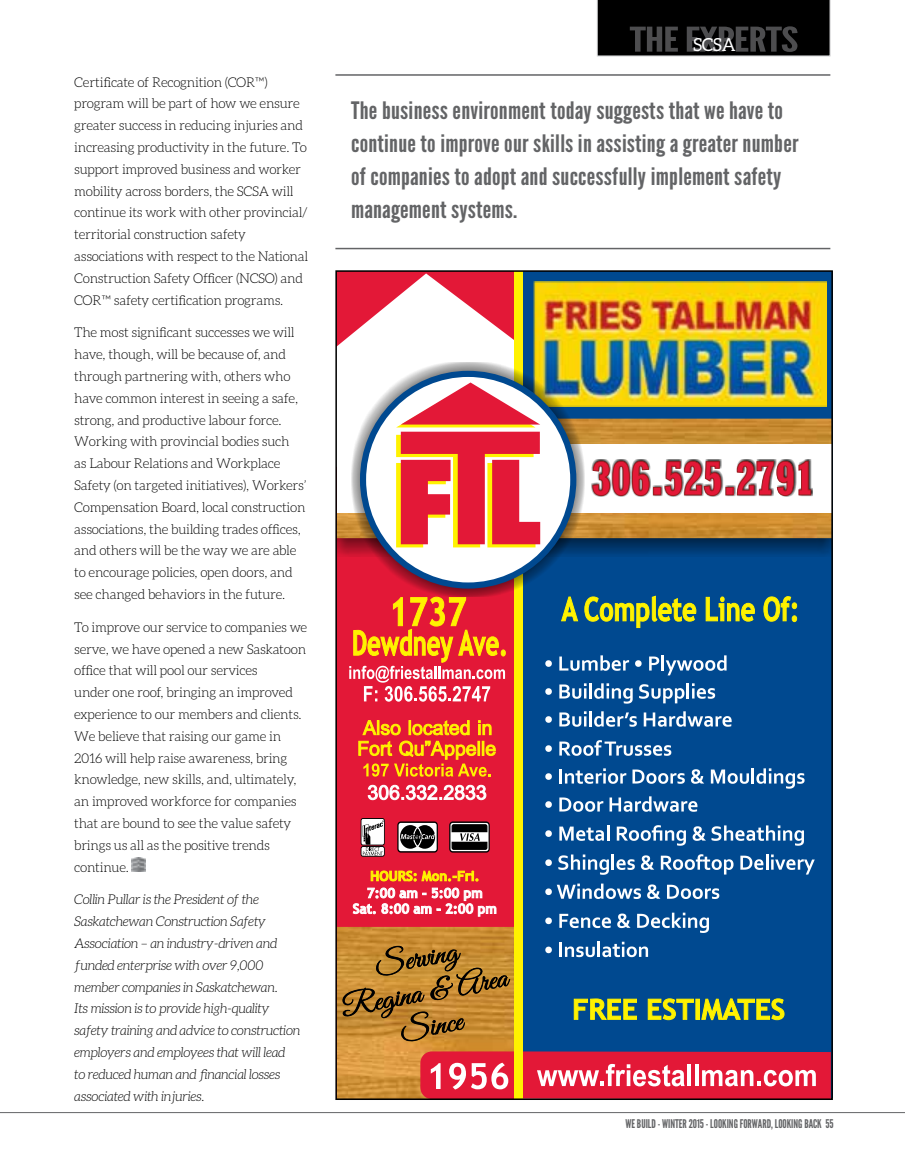
<style>
.page{position:relative;width:905px;height:1175px;background:#fff}
.page>*{position:absolute;margin:0;border:0;box-sizing:border-box;transform-origin:0 0}
.t1{font:34.05px "League Gothic";letter-spacing:-.02em;color:#4d4d4f;scale:1.5 1}
.t2{font:24px/33px "League Gothic";letter-spacing:.01em;color:#636466;scale:1.1 1}
.t3{font:18px "Aleo";color:#fff}
.t4{font:300 13.5px/21.8px "Aleo";letter-spacing:-.02em;color:#000}
.t5{font:italic 300 13.5px/21.8px "Aleo";letter-spacing:-.02em;color:#000}
.t6{font:12px "League Gothic";color:#636466}
</style>
<div class="page">
<hr style="left:0;top:1112px;width:904px;height:1px;background:#636466">
<div style="left:597px;top:0;width:233px;height:56px;background:#000"></div>
<div style="left:523px;top:271px;width:309px;height:826px;background:#004990"></div>
<div style="left:336px;top:271px;width:180px;height:827px;background:#e31837"></div>
<img style="left:338px;top:538px;width:491px;height:18px">
<img style="left:585px;top:418px;width:244px;height:120px">
<div style="left:337px;top:444px;width:495px;height:69px;background:#fff"></div>
<img style="left:338px;top:927px;width:176px;height:170px">
<div style="left:514px;top:271px;width:9px;height:827px;background:#fff200"></div>
<div style="left:591px;top:459px;width:221px;height:38px;background:#000;opacity:.98"></div>
<div style="left:653px;top:487px;width:7px;height:8px;background:#e31837"></div>
<div style="left:726px;top:487px;width:7px;height:8px;background:#e31837"></div>
<svg style="left:592px;top:461px;width:57px;height:35px;background:#c95362"></svg>
<div style="left:653px;top:487px;width:8px;height:8px;border:1px solid #a01b1f"></div>
<svg style="left:664px;top:461px;width:57px;height:35px;background:#c95b68"></svg>
<div style="left:725px;top:487px;width:8px;height:8px;border:1px solid #a01b1f"></div>
<svg style="left:737px;top:461px;width:74px;height:35px"></svg>
<svg style="left:574px;top:998px;width:62px;height:21px"></svg>
<svg style="left:648px;top:998px;width:45px;height:22px"></svg>
<div style="left:695px;top:999px;width:4px;height:20px;border:1px solid #fff200"></div>
<svg style="left:701px;top:998px;width:83px;height:22px"></svg>
<svg style="left:342px;top:945px;width:168px;height:96px;background:#ae7b2e"></svg>
<svg style="left:420px;top:1051px;width:409px;height:46px"></svg>
<svg style="left:561px;top:597px;width:17px;height:24px"></svg>
<svg style="left:584px;top:596px;width:112px;height:32px"></svg>
<svg style="left:705px;top:596px;width:49px;height:25px"></svg>
<svg style="left:763px;top:596px;width:34px;height:26px"></svg>
<svg style="left:545px;top:660px;width:7px;height:7px"></svg>
<svg style="left:559px;top:655px;width:70px;height:16px"></svg>
<svg style="left:635px;top:660px;width:6px;height:7px"></svg>
<svg style="left:649px;top:656px;width:10px;height:14px"></svg>
<hr style="left:661px;top:655px;width:3px;height:15px;background:#fff">
<svg style="left:665px;top:655px;width:61px;height:20px"></svg>
<svg style="left:545px;top:688px;width:7px;height:7px"></svg>
<svg style="left:559px;top:683px;width:27px;height:15px"></svg>
<hr style="left:589px;top:683px;width:3px;height:15px;background:#fff">
<svg style="left:594px;top:683px;width:38px;height:20px"></svg>
<svg style="left:639px;top:684px;width:45px;height:19px"></svg>
<hr style="left:686px;top:683px;width:3px;height:15px;background:#fff">
<svg style="left:692px;top:683px;width:23px;height:15px"></svg>
<svg style="left:545px;top:716px;width:7px;height:6px"></svg>
<svg style="left:559px;top:711px;width:27px;height:15px"></svg>
<hr style="left:589px;top:711px;width:3px;height:15px;background:#fff">
<svg style="left:594px;top:711px;width:43px;height:15px"></svg>
<svg style="left:643px;top:711px;width:88px;height:15px"></svg>
<svg style="left:545px;top:745px;width:7px;height:7px"></svg>
<svg style="left:559px;top:740px;width:112px;height:16px"></svg>
<svg style="left:545px;top:773px;width:7px;height:7px"></svg>
<hr style="left:559px;top:769px;width:3px;height:14px;background:#fff">
<svg style="left:565px;top:768px;width:61px;height:15px"></svg>
<svg style="left:632px;top:769px;width:52px;height:14px"></svg>
<svg style="left:691px;top:769px;width:13px;height:14px"></svg>
<svg style="left:710px;top:769px;width:39px;height:14px"></svg>
<hr style="left:751px;top:768px;width:3px;height:15px;background:#fff">
<svg style="left:756px;top:768px;width:48px;height:20px"></svg>
<svg style="left:545px;top:801px;width:7px;height:6px"></svg>
<svg style="left:559px;top:797px;width:44px;height:14px"></svg>
<svg style="left:609px;top:796px;width:88px;height:15px"></svg>
<svg style="left:545px;top:830px;width:7px;height:7px"></svg>
<svg style="left:559px;top:826px;width:45px;height:15px"></svg>
<hr style="left:606px;top:825px;width:3px;height:15px;background:#fff">
<svg style="left:616px;top:825px;width:70px;height:20px"></svg>
<svg style="left:692px;top:825px;width:112px;height:20px"></svg>
<svg style="left:545px;top:859px;width:7px;height:7px"></svg>
<svg style="left:558px;top:854px;width:51px;height:20px"></svg>
<hr style="left:611px;top:854px;width:3px;height:15px;background:#fff">
<svg style="left:616px;top:859px;width:18px;height:11px"></svg>
<svg style="left:641px;top:855px;width:13px;height:15px"></svg>
<svg style="left:660px;top:854px;width:73px;height:20px"></svg>
<svg style="left:740px;top:855px;width:23px;height:15px"></svg>
<hr style="left:765px;top:854px;width:3px;height:15px;background:#fff">
<svg style="left:771px;top:854px;width:43px;height:20px"></svg>
<svg style="left:545px;top:883px;width:96px;height:16px"></svg>
<svg style="left:647px;top:884px;width:13px;height:15px"></svg>
<svg style="left:667px;top:884px;width:52px;height:15px"></svg>
<svg style="left:545px;top:917px;width:7px;height:7px"></svg>
<svg style="left:559px;top:913px;width:52px;height:15px"></svg>
<svg style="left:617px;top:913px;width:13px;height:15px"></svg>
<svg style="left:637px;top:912px;width:72px;height:21px"></svg>
<svg style="left:545px;top:946px;width:7px;height:7px"></svg>
<hr style="left:559px;top:942px;width:3px;height:14px;background:#fff">
<svg style="left:565px;top:946px;width:30px;height:11px"></svg>
<hr style="left:597px;top:941px;width:3px;height:16px;background:#fff">
<svg style="left:602px;top:941px;width:46px;height:16px"></svg>
<svg style="left:360px;top:818px;width:25px;height:38px"></svg>
<svg style="left:397px;top:821px;width:41px;height:31px"></svg>
<svg style="left:449px;top:821px;width:41px;height:31px"></svg>
<svg style="left:368px;top:785px;width:118px;height:15px"></svg>
<svg style="left:349px;top:597px;width:156px;height:104px"></svg>
<svg style="left:371px;top:870px;width:107px;height:11px"></svg>
<svg style="left:353px;top:887px;width:143px;height:29px"></svg>
<svg style="left:358px;top:720px;width:137px;height:56px"></svg>
<img style="left:540px;top:281px;width:286px;height:125px">
<div style="left:351px;top:362px;width:234px;height:235px;background:#000;opacity:.91"></div>
<div style="left:363px;top:374px;width:210px;height:211px;background:#fff;border-radius:50%"></div>
<svg style="left:335px;top:273px;width:205px;height:274px"></svg>
<hr style="left:335px;top:248px;width:495px;height:1px;background:#636466">
<hr style="left:335px;top:74px;width:495px;height:2px;background:#636466">
<img style="left:132px;top:857px;width:13px;height:14px">
<p class="t4" style="left:74px;top:71px;width:235px">Certificate of Recognition (COR™) program will be part of how we ensure greater success in reducing injuries and increasing productivity in the future. To support improved business and worker mobility across borders, the SCSA will continue its work with other provincial/ territorial construction safety associations with respect to the National Construction Safety Officer (NCSO) and COR™ safety certification programs.</p>
<p class="t4" style="left:74px;top:322px;width:234px">The most significant successes we will have, though, will be because of, and through partnering with, others who have common interest in seeing a safe, strong, and productive labour force.<br>Working with provincial bodies such<br>as Labour Relations and Workplace Safety (on targeted initiatives), Workers’ Compensation Board, local construction associations, the building trades offices, and others will be the way we are able to encourage policies, open doors, and see changed behaviors in the future.</p>
<p class="t4" style="left:74px;top:616px;width:234px">To improve our service to companies we serve, we have opened a new Saskatoon office that will pool our services<br>under one roof, bringing an improved experience to our members and clients.<br>We believe that raising our game in 2016 will help raise awareness, bring knowledge, new skills, and, ultimately, an improved workforce for companies that are bound to see the value safety brings us all as the positive trends continue.</p>
<p class="t5" style="left:74px;top:888px;width:228px">Collin Pullar is the President of the Saskatchewan Construction Safety Association – an industry-driven and funded enterprise with over 9,000 member companies in Saskatchewan.<br>Its mission is to provide high-quality safety training and advice to construction employers and employees that will lead<br>to reduced human and financial losses associated with injuries.</p>
<h1 class="t1" style="left:629px;top:19px;width:114px">THE EXPERTS</h1>
<h3 class="t3" style="left:693px;top:34px;width:44px">SCSA</h3>
<h2 class="t2" style="left:351px;top:94px;width:408px">The business environment today suggests that we have to continue to improve our skills in assisting a greater number of companies to adopt and successfully implement safety management systems.</h2>
<p class="t6" style="left:625px;top:1116px;width:210px">We Build - winter 2015 - looking forward, looking back 55</p>
</div>
